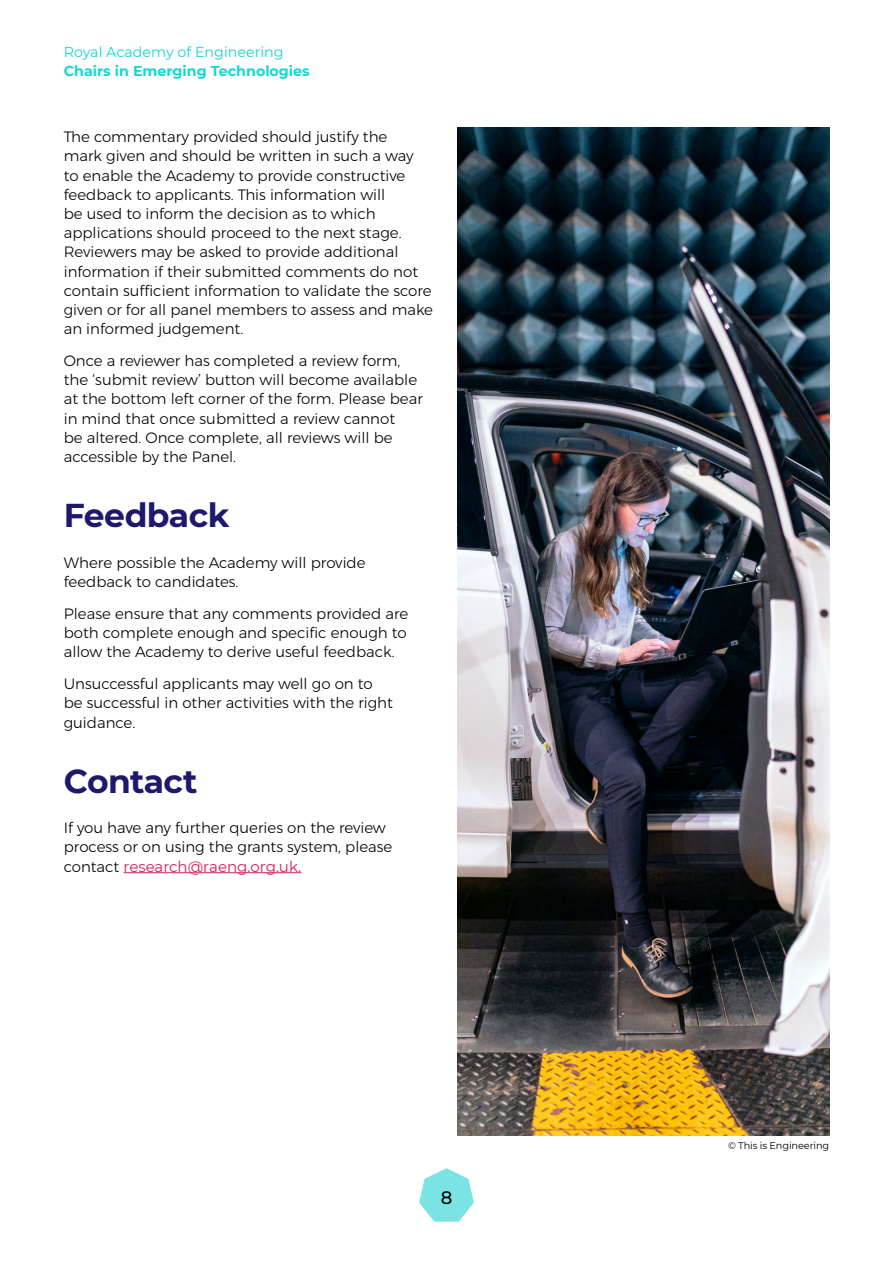
<style>
.page{position:relative;width:893px;height:1263px;background:#fff}
.page>*{position:absolute;margin:0;border:0;box-sizing:border-box;transform-origin:0 0}
.t1{font:700 33px "Montserrat";letter-spacing:-.02em;color:#1e196c}
.t2{font:500 18px "Montserrat";color:#000}
.t3{font:300 15px/19.2px "Montserrat";color:#000}
.t4{font:700 14.25px "Montserrat";color:#15d6d3}
.t5{font:14.25px "Montserrat";color:#15d6d3}
.t6{font:9.75px "Montserrat";letter-spacing:-.01em;color:#000}
.s1{font-weight:400;color:#d51e5d}
</style>
<div class="page">
<hr style="left:124px;top:872px;width:177px;height:1px;background:#d51e5d">
<img style="left:457px;top:128px;width:372px;height:1007px">
<svg style="left:419px;top:1168px;width:55px;height:53px"></svg>
<p class="t5" style="left:64px;top:43px;width:221px">Royal Academy of Engineering</p>
<p class="t4" style="left:64px;top:60px;width:247px">Chairs in Emerging Technologies</p>
<p class="t3" style="left:64px;top:127px;width:371px">The commentary provided should justify the<br>mark given and should be written in such a way<br>to enable the Academy to provide constructive feedback to applicants. This information will<br>be used to inform the decision as to which applications should proceed to the next stage.<br>Reviewers may be asked to provide additional information if their submitted comments do not contain sufficient information to validate the score given or for all panel members to assess and make an informed judgement.</p>
<p class="t3" style="left:64px;top:351px;width:361px">Once a reviewer has completed a review form, the ‘submit review’ button will become available at the bottom left corner of the form. Please bear in mind that once submitted a review cannot<br>be altered. Once complete, all reviews will be accessible by the Panel.</p>
<h1 class="t1" style="left:64px;top:492px;width:167px">Feedback</h1>
<p class="t3" style="left:64px;top:552px;width:303px">Where possible the Academy will provide feedback to candidates.</p>
<p class="t3" style="left:64px;top:604px;width:346px;text-align:justify">Please ensure that any comments provided are both complete enough and specific enough to allow the Academy to derive useful feedback.</p>
<p class="t3" style="left:64px;top:674px;width:331px">Unsuccessful applicants may well go on to be successful in other activities with the right guidance.</p>
<h1 class="t1" style="left:64px;top:757px;width:135px">Contact</h1>
<p class="t3" style="left:64px;top:818px;width:330px">If you have any further queries on the review process or on using the grants system, please contact <span class="s1">research@raeng.org.uk.</span></p>
<p class="t2" style="left:441px;top:1185px;width:13px">8</p>
<p class="t6" style="left:728px;top:1139px;width:103px">© This is Engineering</p>
</div>
